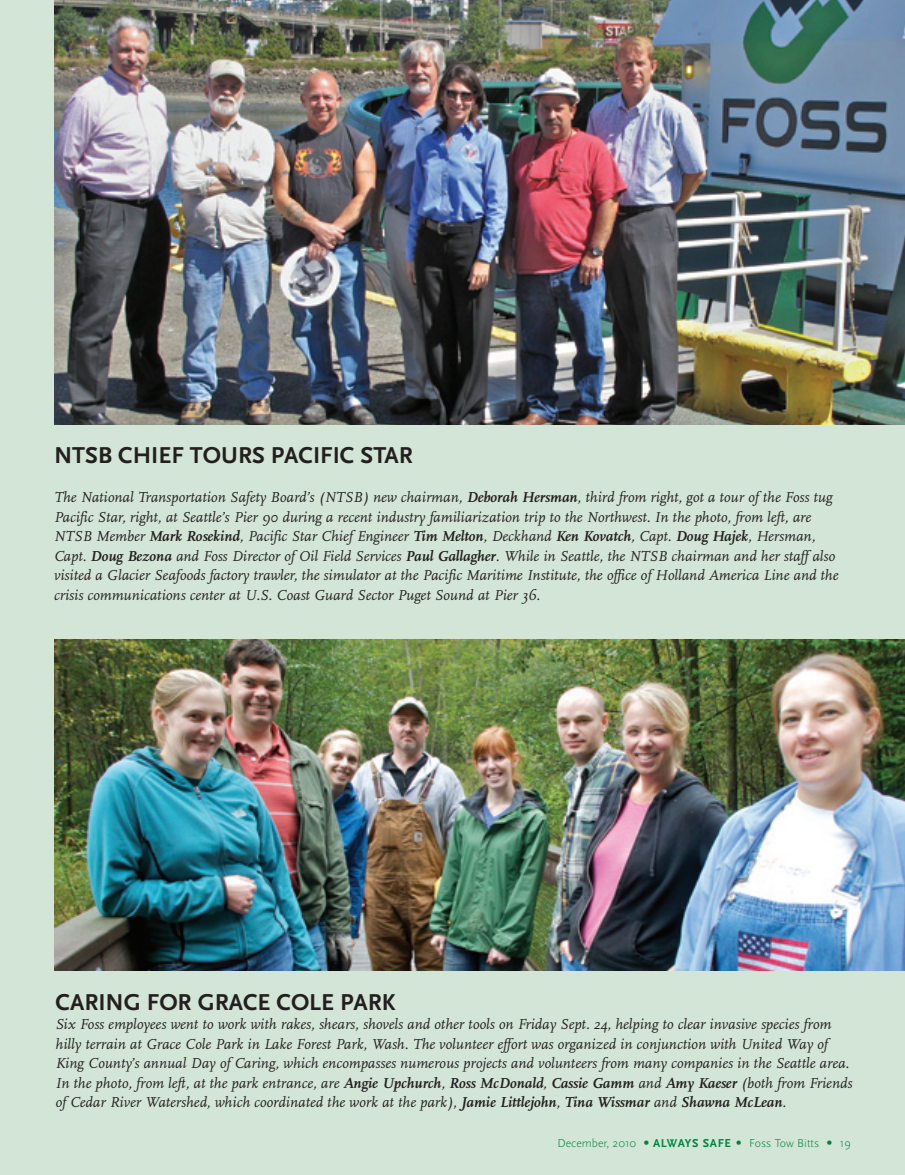
<style>
.page{position:relative;width:905px;height:1175px;background:#fff}
.page>*{position:absolute;margin:0;border:0;box-sizing:border-box;transform-origin:0 0}
.t1{font:700 24px "Scala Sans";color:#231f20}
.t2{font:italic 15px/19.5px "Scala";color:#231f20}
.t3{font:300 12px "Scala Sans";color:#00843d}
.s1{font-weight:700}
.s2{font-family:"Univers"}
</style>
<div class="page">
<div style="left:0;top:0;width:904px;height:1174px;background:#d3e5d7"></div>
<img style="left:55px;top:0;width:849px;height:424px">
<img style="left:54px;top:639px;width:850px;height:331px">
<h1 class="t1" style="left:54px;top:442px;width:360px">NTSB CHIEF TOURS PACIFIC STAR</h1>
<p class="t2" style="left:54px;top:487px;width:786px">The National Transportation Safety Board’s (NTSB) new chairman, <span class="s1">Deborah Hersman</span>, third from right, got a tour of the Foss tug Pacific Star, right, at Seattle’s Pier 90 during a recent industry familiarization trip to the Northwest. In the photo, from left, are NTSB Member <span class="s1">Mark Rosekind</span>, Pacific Star Chief Engineer <span class="s1">Tim Melton</span>, Deckhand <span class="s1">Ken Kovatch</span>, Capt. <span class="s1">Doug Hajek</span>, Hersman, Capt. <span class="s1">Doug Bezona</span> and Foss Director of Oil Field Services <span class="s1">Paul Gallagher</span>. While in Seattle, the NTSB chairman and her staff also visited a Glacier Seafoods factory trawler, the simulator at the Pacific Maritime Institute, the office of Holland America Line and the crisis communications center at U.S. Coast Guard Sector Puget Sound at Pier 36.</p>
<h1 class="t1" style="left:56px;top:988px;width:341px">CARING FOR GRACE COLE PARK</h1>
<p class="t2" style="left:56px;top:1014px;width:798px">Six Foss employees went to work with rakes, shears, shovels and other tools on Friday Sept. 24, helping to clear invasive species from hilly terrain at Grace Cole Park in Lake Forest Park, Wash. The volunteer effort was organized in conjunction with United Way of King County’s annual Day of Caring, which encompasses numerous projects and volunteers from many companies in the Seattle area.<br>In the photo, from left, at the park entrance, are <span class="s1">Angie Upchurch</span>, <span class="s1">Ross McDonald</span>, <span class="s1">Cassie Gamm</span> and <span class="s1">Amy Kaeser</span> (both from Friends of Cedar River Watershed, which coordinated the work at the park), <span class="s1">Jamie Littlejohn</span>, <span class="s1">Tina Wissmar</span> and <span class="s1">Shawna McLean</span>.</p>
<p class="t3" style="left:557px;top:1136px;width:295px">December, 2010 <span class="s2">•</span> <span class="s1">ALWAYS SAFE</span> <span class="s2">•</span> Foss Tow Bitts <span class="s2">•</span> 19</p>
</div>
